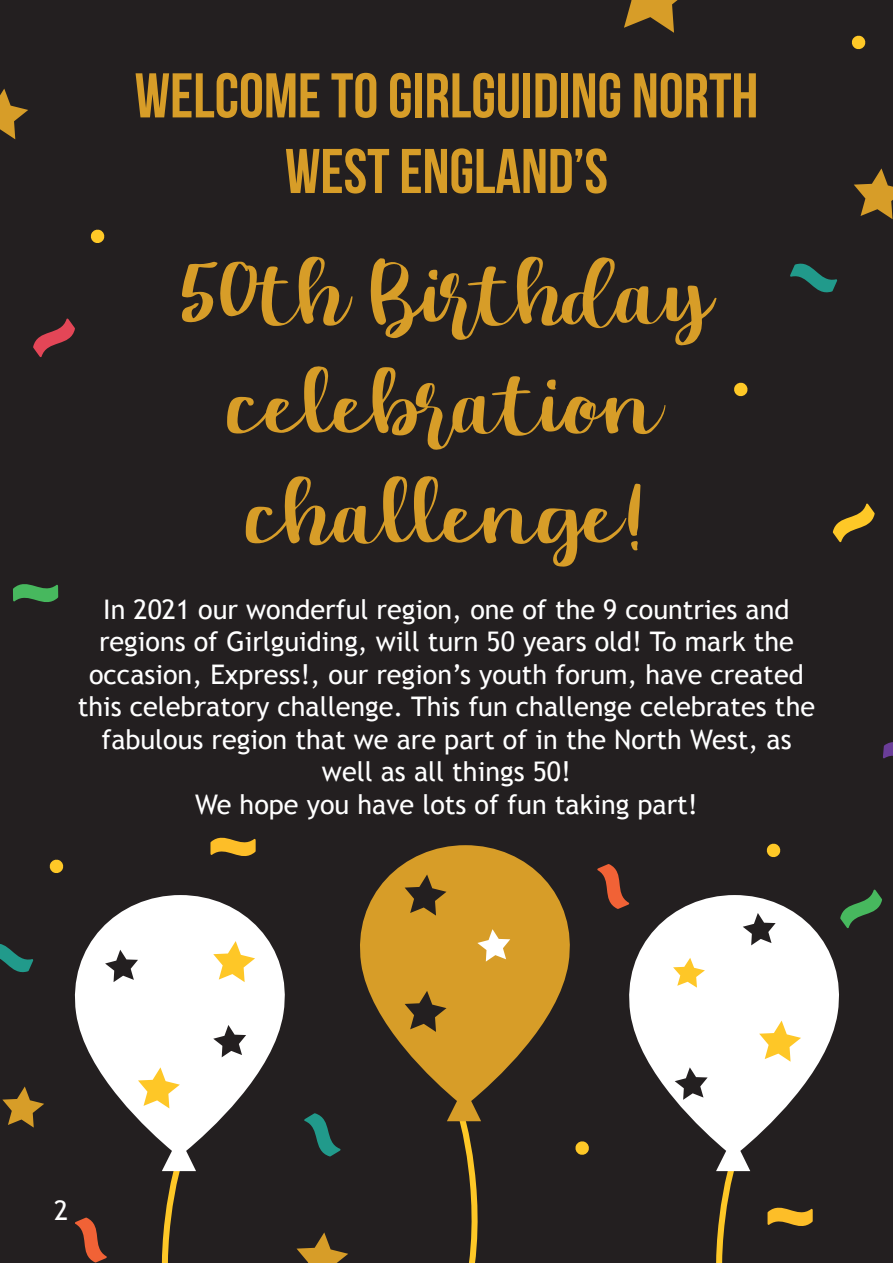
<style>
.page{position:relative;width:893px;height:1263px;background:#231f20}
.page>*{position:absolute;margin:0;border:0;box-sizing:border-box;transform-origin:0 0}
.t1{font:91.5px/109.8px "Chasy";color:#d79d28;text-align:center}
.t2{font:700 63px "Bebas Neue";color:#d79d28}
.t3{font:27px/32.4px "Trebuchet MS";color:#fff;text-align:center}
</style>
<div class="page">
<svg style="left:447px;top:1121px;width:34px;height:142px"></svg>
<svg style="left:360px;top:845px;width:210px;height:276px;fill:#d79d28"></svg>
<svg style="left:477px;top:929px;width:33px;height:32px"></svg>
<svg style="left:405px;top:991px;width:41px;height:41px"></svg>
<svg style="left:405px;top:874px;width:41px;height:41px"></svg>
<svg style="left:716px;top:1171px;width:34px;height:92px"></svg>
<svg style="left:629px;top:895px;width:219px;height:276px;fill:#fff"></svg>
<svg style="left:743px;top:913px;width:33px;height:32px"></svg>
<svg style="left:675px;top:1067px;width:33px;height:33px"></svg>
<svg style="left:759px;top:1020px;width:42px;height:42px;background:#fee8a6"></svg>
<svg style="left:161px;top:1171px;width:35px;height:92px"></svg>
<svg style="left:74px;top:895px;width:211px;height:276px;fill:#fff"></svg>
<svg style="left:213px;top:941px;width:42px;height:41px;background:#fee7a4"></svg>
<svg style="left:138px;top:1067px;width:42px;height:41px;background:#fee7a4"></svg>
<svg style="left:105px;top:950px;width:33px;height:32px"></svg>
<svg style="left:213px;top:1025px;width:33px;height:32px"></svg>
<svg style="left:624px;top:0;width:54px;height:33px"></svg>
<svg style="left:854px;top:168px;width:39px;height:51px"></svg>
<svg style="left:0;top:89px;width:28px;height:50px"></svg>
<svg style="left:49px;top:859px;width:15px;height:14px"></svg>
<svg style="left:2px;top:1086px;width:42px;height:41px"></svg>
<svg style="left:840px;top:890px;width:42px;height:38px"></svg>
<svg style="left:597px;top:864px;width:32px;height:45px"></svg>
<svg style="left:767px;top:1207px;width:46px;height:19px"></svg>
<svg style="left:0;top:944px;width:33px;height:29px"></svg>
<svg style="left:883px;top:742px;width:10px;height:17px"></svg>
<svg style="left:833px;top:504px;width:42px;height:38px"></svg>
<svg style="left:75px;top:1217px;width:32px;height:45px"></svg>
<svg style="left:210px;top:837px;width:46px;height:19px"></svg>
<svg style="left:13px;top:584px;width:45px;height:18px"></svg>
<svg style="left:33px;top:319px;width:42px;height:38px"></svg>
<svg style="left:790px;top:263px;width:47px;height:30px"></svg>
<svg style="left:304px;top:1113px;width:37px;height:43px"></svg>
<svg style="left:575px;top:1141px;width:14px;height:14px"></svg>
<svg style="left:90px;top:229px;width:15px;height:14px"></svg>
<svg style="left:852px;top:35px;width:14px;height:15px"></svg>
<svg style="left:296px;top:1232px;width:52px;height:31px"></svg>
<svg style="left:673px;top:958px;width:32px;height:30px"></svg>
<svg style="left:734px;top:382px;width:14px;height:15px"></svg>
<svg style="left:766px;top:843px;width:15px;height:15px"></svg>
<p class="t2" style="left:135px;top:61px;width:625px">WELCOME TO GIRLGUIDING NORTH</p>
<p class="t2" style="left:285px;top:137px;width:324px">WEST ENGLAND’S</p>
<p class="t1" style="left:178px;top:252px;width:539px">50th Birthday celebration challenge!</p>
<p class="t3" style="left:78px;top:594px;width:739px">In 2021 our wonderful region, one of the 9 countries and regions of Girlguiding, will turn 50 years old! To mark the occasion, Express!, our region’s youth forum, have created this celebratory challenge. This fun challenge celebrates the fabulous region that we are part of in the North West, as well as all things 50!</p>
<p class="t3" style="left:195px;top:788px;width:504px">We hope you have lots of fun taking part!</p>
<p class="t3" style="left:54px;top:1194px;width:16px">2</p>
</div>
